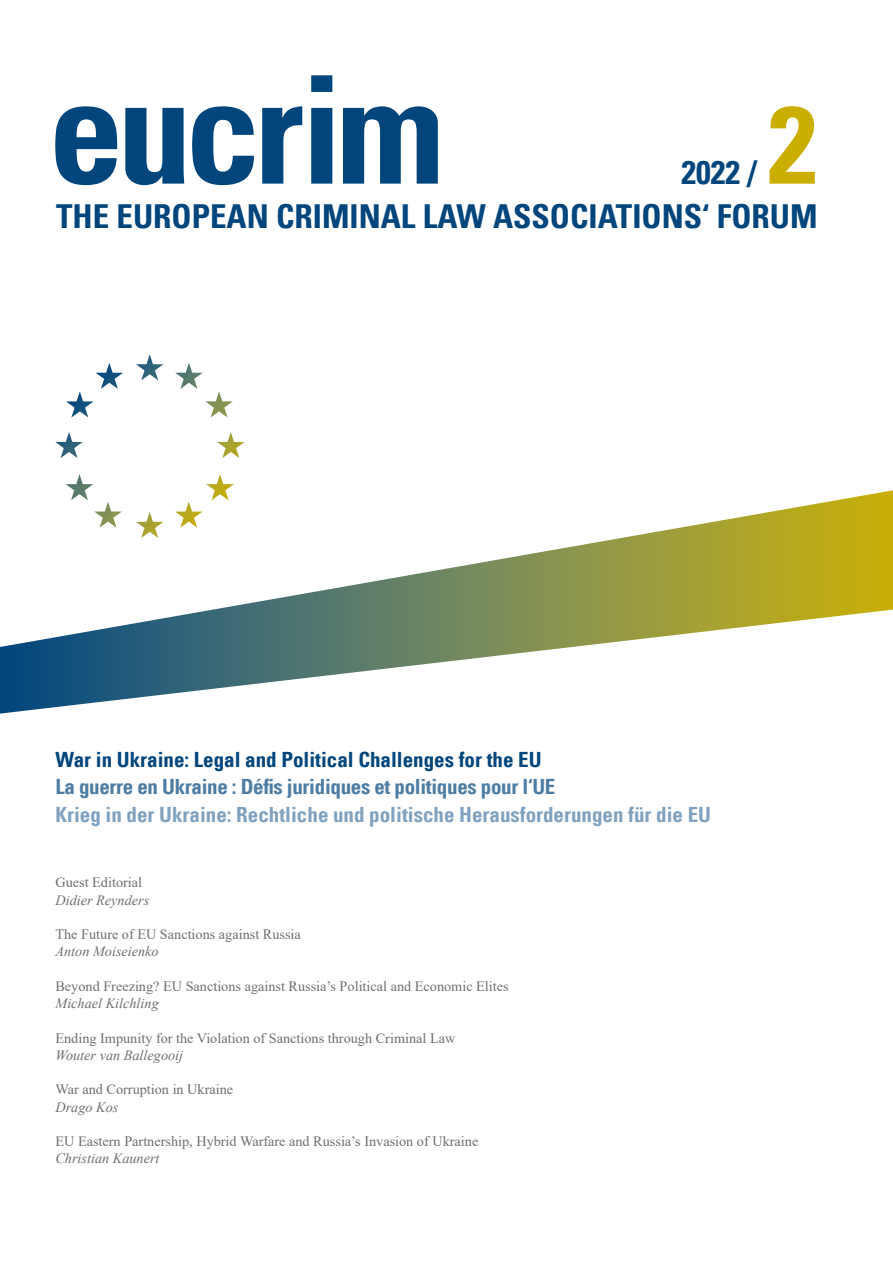
<style>
.page{position:relative;width:893px;height:1263px;background:#fff}
.page>*{position:absolute;margin:0;border:0;box-sizing:border-box;transform-origin:0 0}
.t1{font:700 condensed 150px "Univers LT";letter-spacing:-.045em;color:#00457c}
.t2{font:700 condensed 109.5px "Univers LT";color:#cbaf00}
.t3{font:700 condensed 33px "Univers LT";color:#00457c}
.t4{font:700 condensed 21px "Univers LT";color:#80a2be}
.t5{font:700 condensed 21px "Univers LT";letter-spacing:-.015em;color:#4d7da3}
.t6{font:700 condensed 21px "Univers LT";color:#00457c}
.t7{font:14.25px "Times New Roman";color:#706f6f}
.t8{font:italic 14.25px "Times New Roman";color:#706f6f}
</style>
<div class="page">
<svg style="left:0;top:490px;width:893px;height:224px"></svg>
<svg style="left:0;top:647px;width:1px;height:67px"></svg>
<svg style="left:55px;top:354px;width:190px;height:184px"></svg>
<h1 class="t1" style="left:49px;top:38px;width:397px">eucrim</h1>
<h3 class="t3" style="left:682px;top:152px;width:77px">2022 /</h3>
<h2 class="t2" style="left:768px;top:78px;width:50px">2</h2>
<h3 class="t3" style="left:56px;top:196px;width:763px">THE EUROPEAN CRIMINAL LAW ASSOCIATIONS‘ FORUM</h3>
<h3 class="t6" style="left:55px;top:746px;width:488px">War in Ukraine: Legal and Political Challenges for the EU</h3>
<h3 class="t5" style="left:55px;top:774px;width:501px">La guerre en Ukraine : Défis juridiques et politiques pour l‘UE</h3>
<h3 class="t4" style="left:55px;top:802px;width:657px">Krieg in der Ukraine: Rechtliche und politische Herausforderungen für die EU</h3>
<p class="t7" style="left:55px;top:872px;width:88px">Guest Editorial</p>
<p class="t8" style="left:55px;top:890px;width:95px">Didier Reynders</p>
<p class="t7" style="left:55px;top:924px;width:247px">The Future of EU Sanctions against Russia</p>
<p class="t8" style="left:55px;top:942px;width:105px">Anton Moiseienko</p>
<p class="t7" style="left:55px;top:976px;width:455px">Beyond Freezing? EU Sanctions against Russia’s Political and Economic Elites</p>
<p class="t8" style="left:55px;top:993px;width:105px">Michael Kilchling</p>
<p class="t7" style="left:55px;top:1028px;width:401px">Ending Impunity for the Violation of Sanctions through Criminal Law</p>
<p class="t8" style="left:55px;top:1045px;width:129px">Wouter van Ballegooij</p>
<p class="t7" style="left:55px;top:1079px;width:179px">War and Corruption in Ukraine</p>
<p class="t8" style="left:55px;top:1097px;width:64px">Drago Kos</p>
<p class="t7" style="left:55px;top:1131px;width:424px">EU Eastern Partnership, Hybrid Warfare and Russia’s Invasion of Ukraine</p>
<p class="t8" style="left:55px;top:1149px;width:106px">Christian Kaunert</p>
</div>
